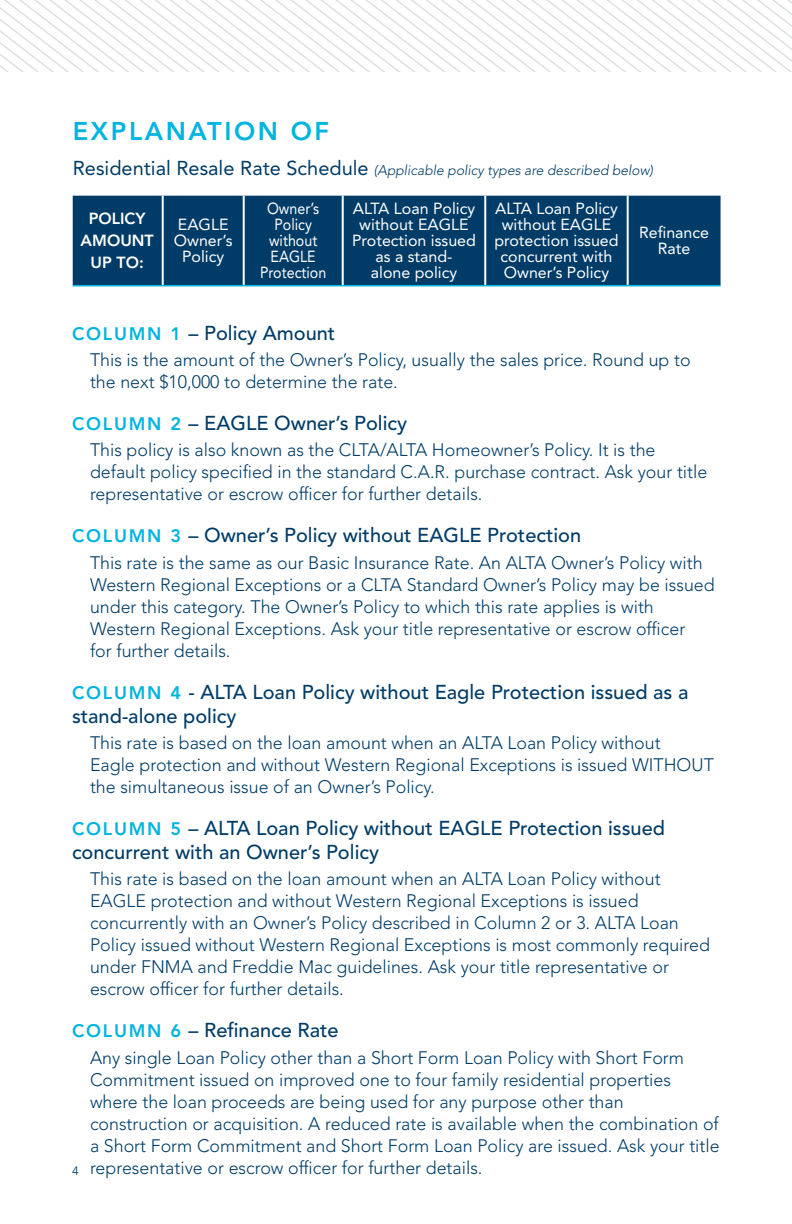
<style>
.page{position:relative;width:792px;height:1224px;background:#fff}
.page>*{position:absolute;margin:0;border:0;box-sizing:border-box;transform-origin:0 0}
.t1{font:800 25.6px "Avenir LT Std";letter-spacing:.1em;color:#00b4e0}
.t2{font:500 20px/24px "Avenir LT Std";color:#003c67}
.t3{font:300 18px/22px "Avenir LT Std";color:#003c67}
.t4{font:16px/16px "Avenir LT Std";color:#fff;text-align:center}
.t5{font:16px/16px "Avenir LT Std";color:#fff;text-align:center;scale:.89 1}
.t6{font:800 16px/22px "Avenir LT Std";color:#fff;text-align:center}
.t7{font:italic 300 14px "Avenir LT Std";color:#003c67}
.t8{font:12px "Avenir LT Std";color:#003c67}
.s1{font-weight:400;font-style:normal;font-size:20px}
.s2{font-weight:800;font-size:18px;color:#00b4e0}
</style>
<div class="page">
<svg style="left:745px;top:0;width:47px;height:72px"></svg>
<svg style="left:0;top:0;width:745px;height:72px"></svg>
<div style="left:73px;top:196px;width:648px;height:89px;background:#003c67"></div>
<hr style="left:162px;top:196px;width:2px;height:89px;background:#fff">
<hr style="left:243px;top:196px;width:2px;height:89px;background:#fff">
<hr style="left:342px;top:196px;width:2px;height:89px;background:#fff">
<hr style="left:484px;top:196px;width:2px;height:89px;background:#fff">
<hr style="left:627px;top:196px;width:2px;height:89px;background:#fff">
<hr style="left:73px;top:285px;width:90px;height:1px;background:#00b4e0">
<hr style="left:163px;top:285px;width:81px;height:1px;background:#00b4e0">
<hr style="left:244px;top:285px;width:99px;height:1px;background:#00b4e0">
<hr style="left:343px;top:285px;width:142px;height:1px;background:#00b4e0">
<hr style="left:485px;top:285px;width:143px;height:1px;background:#00b4e0">
<hr style="left:628px;top:285px;width:93px;height:1px;background:#00b4e0">
<h1 class="t1" style="left:73px;top:116px;width:258px">EXPLANATION OF</h1>
<p class="t7" style="left:73px;top:162px;width:582px"><span class="s1">Residential Resale Rate Schedule</span> (Applicable policy types are described below)</p>
<p class="t6" style="left:81px;top:208px;width:75px">POLICY<br>AMOUNT<br>UP TO:</p>
<p class="t4" style="left:174px;top:217px;width:60px">EAGLE<br>Owner’s<br>Policy</p>
<p class="t5" style="left:260px;top:201px;width:76px">Owner’s<br>Policy without<br>EAGLE<br>Protection</p>
<p class="t4" style="left:352px;top:201px;width:125px">ALTA Loan Policy without EAGLE<br>Protection issued as a stand-<br>alone policy</p>
<p class="t4" style="left:494px;top:201px;width:126px">ALTA Loan Policy without EAGLE protection issued concurrent with<br>Owner’s Policy</p>
<p class="t4" style="left:639px;top:225px;width:71px">Refinance<br>Rate</p>
<p class="t2" style="left:72px;top:321px;width:265px"><span class="s2">COLUMN 1</span> – Policy Amount</p>
<p class="t3" style="left:90px;top:349px;width:602px">This is the amount of the Owner’s Policy, usually the sales price. Round up to the next $10,000 to determine the rate.</p>
<p class="t2" style="left:72px;top:412px;width:337px"><span class="s2">COLUMN 2</span> – EAGLE Owner’s Policy</p>
<p class="t3" style="left:90px;top:439px;width:619px">This policy is also known as the CLTA/ALTA Homeowner’s Policy. It is the default policy specified in the standard C.A.R. purchase contract. Ask your title representative or escrow officer for further details.</p>
<p class="t2" style="left:72px;top:524px;width:511px"><span class="s2">COLUMN 3</span> – Owner’s Policy without EAGLE Protection</p>
<p class="t3" style="left:90px;top:552px;width:626px">This rate is the same as our Basic Insurance Rate. An ALTA Owner’s Policy with Western Regional Exceptions or a CLTA Standard Owner’s Policy may be issued under this category. The Owner’s Policy to which this rate applies is with Western Regional Exceptions. Ask your title representative or escrow officer<br>for further details.</p>
<p class="t2" style="left:72px;top:680px;width:618px"><span class="s2">COLUMN 4</span> - ALTA Loan Policy without Eagle Protection issued as a stand-alone policy</p>
<p class="t3" style="left:90px;top:732px;width:625px">This rate is based on the loan amount when an ALTA Loan Policy without<br>Eagle protection and without Western Regional Exceptions is issued WITHOUT the simultaneous issue of an Owner’s Policy.</p>
<p class="t2" style="left:72px;top:817px;width:595px"><span class="s2">COLUMN 5</span> – ALTA Loan Policy without EAGLE Protection issued concurrent with an Owner’s Policy</p>
<p class="t3" style="left:90px;top:868px;width:621px">This rate is based on the loan amount when an ALTA Loan Policy without EAGLE protection and without Western Regional Exceptions is issued concurrently with an Owner’s Policy described in Column 2 or 3. ALTA Loan Policy issued without Western Regional Exceptions is most commonly required under FNMA and Freddie Mac guidelines. Ask your title representative or escrow officer for further details.</p>
<p class="t2" style="left:72px;top:1019px;width:268px"><span class="s2">COLUMN 6</span> – Refinance Rate</p>
<p class="t3" style="left:90px;top:1046px;width:631px">Any single Loan Policy other than a Short Form Loan Policy with Short Form Commitment issued on improved one to four family residential properties where the loan proceeds are being used for any purpose other than construction or acquisition. A reduced rate is available when the combination of a Short Form Commitment and Short Form Loan Policy are issued. Ask your title representative or escrow officer for further details.</p>
<p class="t8" style="left:72px;top:1163px;width:8px">4</p>
</div>
